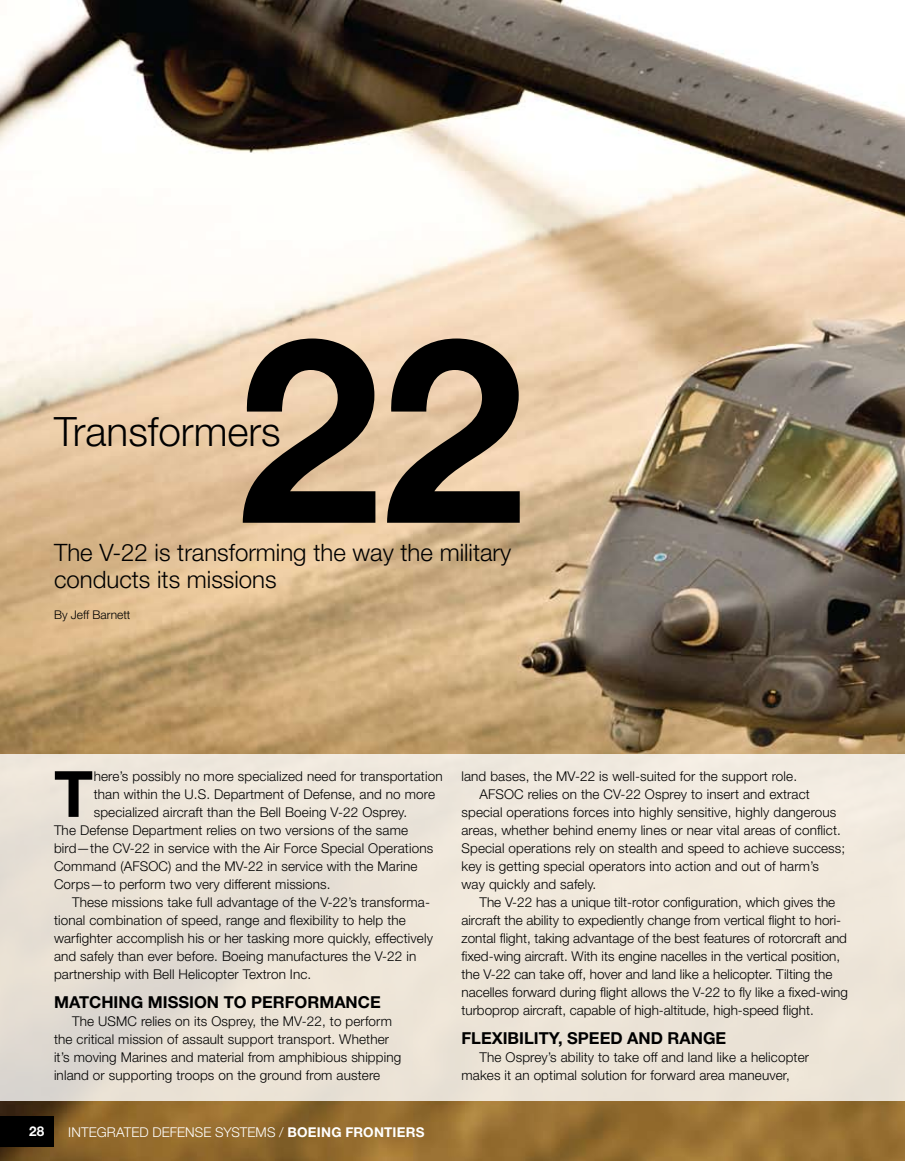
<style>
.page{position:relative;width:905px;height:1161px;background:#fff}
.page>*{position:absolute;margin:0;border:0;box-sizing:border-box;transform-origin:0 0}
.t1{font:700 258px "Helvetica Neue";color:#000}
.t2{font:700 63.9px "Helvetica Neue";color:#000}
.t3{font:300 40.5px "Helvetica Neue";color:#000}
.t4{font:300 24px/27px "Helvetica Neue";color:#000}
.t5{font:700 16.5px "Helvetica Neue";color:#000}
.t6{font:300 13.5px/18px "Helvetica Neue";letter-spacing:.01em;color:#000}
.t7{font:300 13.5px "Helvetica Neue";letter-spacing:.005em;color:#fff}
.t8{font:700 13.5px "Helvetica Neue";color:#fff}
.t9{font:300 12px "Helvetica Neue";color:#000}
.s1{font-weight:700}
</style>
<div class="page">
<img style="left:0;top:0;width:904px;height:1161px">
<div style="left:0;top:1116px;width:54px;height:31px;background:#000"></div>
<div style="left:0;top:754px;width:904px;height:347px;background:#ede5d8"></div>
<h1 class="t1" style="left:237px;top:271px;width:289px">22</h1>
<h3 class="t3" style="left:54px;top:407px;width:228px">Transformers</h3>
<h3 class="t4" style="left:54px;top:539px;width:458px">The V-22 is transforming the way the military conducts its missions</h3>
<p class="t9" style="left:54px;top:607px;width:78px">By Jeff Barnett</p>
<h2 class="t2" style="left:54px;top:755px;width:41px">T</h2>
<p class="t6" style="left:94px;top:767px;width:350px">here’s possibly no more specialized need for transportation</p>
<p class="t6" style="left:94px;top:785px;width:343px">than within the U.S. Department of Defense, and no more</p>
<p class="t6" style="left:94px;top:803px;width:315px">specialized aircraft than the Bell Boeing V-22 Osprey.</p>
<p class="t6" style="left:54px;top:821px;width:355px">The Defense Department relies on two versions of the same</p>
<p class="t6" style="left:54px;top:839px;width:380px">bird—the CV-22 in service with the Air Force Special Operations</p>
<p class="t6" style="left:54px;top:857px;width:365px">Command (AFSOC) and the MV-22 in service with the Marine</p>
<p class="t6" style="left:54px;top:875px;width:278px">Corps—to perform two very different missions.</p>
<p class="t6" style="left:72px;top:893px;width:359px">These missions take full advantage of the V-22’s transforma-</p>
<p class="t6" style="left:54px;top:911px;width:353px">tional combination of speed, range and flexibility to help the</p>
<p class="t6" style="left:54px;top:929px;width:380px">warfighter accomplish his or her tasking more quickly, effectively</p>
<p class="t6" style="left:54px;top:947px;width:364px">and safely than ever before. Boeing manufactures the V-22 in</p>
<p class="t6" style="left:54px;top:965px;width:259px">partnership with Bell Helicopter Textron Inc.</p>
<p class="t5" style="left:54px;top:992px;width:70px">MATCHING</p>
<p class="t5" style="left:148px;top:992px;width:25px">MISSION</p>
<p class="t5" style="left:224px;top:992px;width:51px">TO PERFOR</p>
<p class="t5" style="left:319px;top:992px;width:39px">MANCE</p>
<p class="t6" style="left:54px;top:1012px;width:349px;text-indent:18px">The USMC relies on its Osprey, the MV-22, to perform the critical mission of assault support transport. Whether it’s moving Marines and material from amphibious shipping inland or supporting troops on the ground from austere</p>
<p class="t8" style="left:29px;top:1123px;width:17px">28</p>
<p class="t7" style="left:68px;top:1124px;width:357px">INTEGRATED DEFENSE SYSTEMS / <span class="s1">BOEING FRONTIERS</span></p>
<p class="t6" style="left:461px;top:767px;width:337px">land bases, the MV-22 is well-suited for the support role.</p>
<p class="t6" style="left:479px;top:785px;width:332px">AFSOC relies on the CV-22 Osprey to insert and extract</p>
<p class="t6" style="left:461px;top:803px;width:376px">special operations forces into highly sensitive, highly dangerous</p>
<p class="t6" style="left:461px;top:821px;width:381px">areas, whether behind enemy lines or near vital areas of conflict.</p>
<p class="t6" style="left:461px;top:839px;width:385px">Special operations rely on stealth and speed to achieve success;</p>
<p class="t6" style="left:461px;top:857px;width:359px">key is getting special operators into action and out of harm’s</p>
<p class="t6" style="left:461px;top:875px;width:136px">way quickly and safely.</p>
<p class="t6" style="left:479px;top:893px;width:357px">The V-22 has a unique tilt-rotor configuration, which gives the</p>
<p class="t6" style="left:461px;top:911px;width:381px">aircraft the ability to expediently change from vertical flight to hori-</p>
<p class="t6" style="left:461px;top:929px;width:387px">zontal flight, taking advantage of the best features of rotorcraft and</p>
<p class="t6" style="left:461px;top:947px;width:380px">fixed-wing aircraft. With its engine nacelles in the vertical position,</p>
<p class="t6" style="left:461px;top:965px;width:372px">the V-22 can take off, hover and land like a helicopter. Tilting the</p>
<p class="t6" style="left:461px;top:983px;width:388px">nacelles forward during flight allows the V-22 to fly like a fixed-wing</p>
<p class="t6" style="left:461px;top:1001px;width:354px">turboprop aircraft, capable of high-altitude, high-speed flight.</p>
<p class="t5" style="left:461px;top:1028px;width:242px">FLEXIBI LITY, SPEED AND RANGE</p>
<p class="t6" style="left:461px;top:1048px;width:349px;text-indent:18px">The Osprey’s ability to take off and land like a helicopter makes it an optimal solution for forward area maneuver,</p>
</div>
